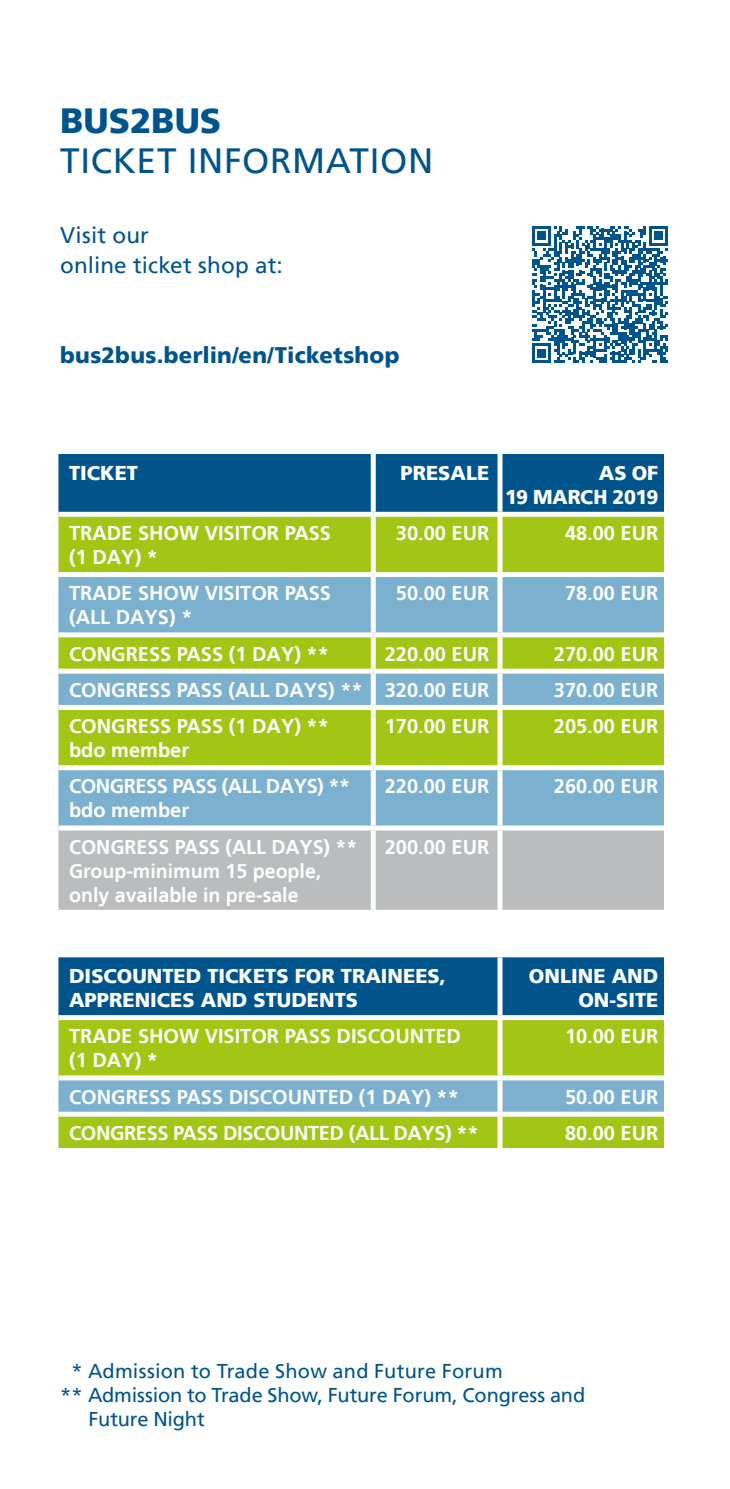
<style>
.page{position:relative;width:730px;height:1489px;background:#fff}
.page>*{position:absolute;margin:0;border:0;box-sizing:border-box;transform-origin:0 0}
.t1{font:35px "Frutiger LT";letter-spacing:.02em;color:#00548c}
.t2{font:900 35px "Frutiger LT";color:#00548c}
.t3{font:900 22.5px "Frutiger LT";letter-spacing:.01em;color:#00548c}
.t4{font:22.5px/30px "Frutiger LT";letter-spacing:.005em;color:#00548c}
.t5{font:700 20px/24px "Frutiger LT";color:#fff}
.t6{font:900 20px/24px "Frutiger LT";color:#fff;text-align:right}
.t7{font:20px "Frutiger LT";letter-spacing:-.005em;color:#00548c}
.t8{font:700 20px "Frutiger LT";letter-spacing:-.02em;color:#fff}
.t9{font:700 20px/24px "Frutiger LT";letter-spacing:-.025em;color:#fff}
</style>
<div class="page">
<svg style="left:532px;top:226px;width:136px;height:137px"></svg>
<div style="left:58px;top:454px;width:606px;height:58px;background:#00548c"></div>
<div style="left:58px;top:517px;width:606px;height:55px;background:#a2c613"></div>
<svg style="left:58px;top:577px;width:606px;height:248px;background:#8ab988"></svg>
<div style="left:58px;top:830px;width:606px;height:79px;background:#bbbcbd"></div>
<div style="left:371px;top:454px;width:5px;height:58px;background:#fff"></div>
<div style="left:497px;top:454px;width:5px;height:58px;background:#fff"></div>
<div style="left:371px;top:517px;width:5px;height:55px;background:#fff"></div>
<div style="left:497px;top:517px;width:5px;height:55px;background:#fff"></div>
<div style="left:371px;top:577px;width:5px;height:55px;background:#fff"></div>
<div style="left:497px;top:577px;width:5px;height:55px;background:#fff"></div>
<div style="left:371px;top:637px;width:5px;height:31px;background:#fff"></div>
<div style="left:497px;top:637px;width:5px;height:31px;background:#fff"></div>
<div style="left:371px;top:673px;width:5px;height:32px;background:#fff"></div>
<div style="left:497px;top:673px;width:5px;height:32px;background:#fff"></div>
<div style="left:371px;top:710px;width:5px;height:55px;background:#fff"></div>
<div style="left:497px;top:710px;width:5px;height:55px;background:#fff"></div>
<div style="left:371px;top:770px;width:5px;height:55px;background:#fff"></div>
<div style="left:497px;top:770px;width:5px;height:55px;background:#fff"></div>
<div style="left:371px;top:830px;width:5px;height:79px;background:#fff"></div>
<div style="left:497px;top:830px;width:5px;height:79px;background:#fff"></div>
<div style="left:58px;top:632px;width:315px;height:5px;background:#fff"></div>
<div style="left:373px;top:632px;width:127px;height:5px;background:#fff"></div>
<div style="left:500px;top:632px;width:171px;height:5px;background:#fff"></div>
<div style="left:58px;top:668px;width:315px;height:5px;background:#fff"></div>
<div style="left:373px;top:668px;width:127px;height:5px;background:#fff"></div>
<div style="left:500px;top:668px;width:171px;height:5px;background:#fff"></div>
<div style="left:58px;top:705px;width:315px;height:5px;background:#fff"></div>
<div style="left:373px;top:705px;width:127px;height:5px;background:#fff"></div>
<div style="left:500px;top:705px;width:171px;height:5px;background:#fff"></div>
<div style="left:58px;top:765px;width:315px;height:5px;background:#fff"></div>
<div style="left:373px;top:765px;width:127px;height:5px;background:#fff"></div>
<div style="left:500px;top:765px;width:171px;height:5px;background:#fff"></div>
<div style="left:58px;top:957px;width:606px;height:58px;background:#00548c"></div>
<div style="left:58px;top:1020px;width:606px;height:127px;background:#a2c613"></div>
<div style="left:58px;top:1080px;width:606px;height:31px;background:#7bb1cf"></div>
<div style="left:497px;top:957px;width:5px;height:58px;background:#fff"></div>
<div style="left:497px;top:1020px;width:5px;height:55px;background:#fff"></div>
<div style="left:497px;top:1080px;width:5px;height:31px;background:#fff"></div>
<div style="left:497px;top:1116px;width:5px;height:31px;background:#fff"></div>
<div style="left:58px;top:1075px;width:442px;height:5px;background:#fff"></div>
<div style="left:500px;top:1075px;width:171px;height:5px;background:#fff"></div>
<div style="left:58px;top:1111px;width:442px;height:5px;background:#fff"></div>
<div style="left:500px;top:1111px;width:171px;height:5px;background:#fff"></div>
<h1 class="t2" style="left:60px;top:99px;width:163px">BUS2BUS</h1>
<h1 class="t1" style="left:60px;top:140px;width:375px">TICKET INFORMATION</h1>
<p class="t4" style="left:60px;top:220px;width:224px">Visit our<br>online ticket shop at:</p>
<p class="t3" style="left:60px;top:341px;width:341px">bus2bus.berlin/en/Ticketshop</p>
<p class="t6" style="left:69px;top:460px;width:70px">TICKET</p>
<p class="t6" style="left:400px;top:460px;width:90px">PRESALE</p>
<p class="t6" style="left:505px;top:460px;width:155px">AS OF<br>19 MARCH 2019</p>
<p class="t5" style="left:69px;top:521px;width:263px">TRADE SHOW VISITOR PASS (1 DAY) *</p>
<p class="t5" style="left:396px;top:521px;width:95px">30.00 EUR</p>
<p class="t5" style="left:565px;top:521px;width:95px">48.00 EUR</p>
<p class="t5" style="left:69px;top:581px;width:263px">TRADE SHOW VISITOR PASS (ALL DAYS) *</p>
<p class="t5" style="left:396px;top:581px;width:95px">50.00 EUR</p>
<p class="t5" style="left:565px;top:581px;width:95px">78.00 EUR</p>
<p class="t5" style="left:69px;top:641px;width:261px">CONGRESS PASS (1 DAY) **</p>
<p class="t5" style="left:385px;top:641px;width:106px">220.00 EUR</p>
<p class="t5" style="left:554px;top:641px;width:106px">270.00 EUR</p>
<p class="t5" style="left:69px;top:678px;width:422px">CONGRESS PASS (ALL DAYS) ** 320.00 EUR</p>
<p class="t5" style="left:554px;top:678px;width:106px">370.00 EUR</p>
<p class="t5" style="left:69px;top:714px;width:261px">CONGRESS PASS (1 DAY) ** bdo member</p>
<p class="t5" style="left:385px;top:714px;width:106px">170.00 EUR</p>
<p class="t5" style="left:554px;top:714px;width:106px">205.00 EUR</p>
<p class="t9" style="left:69px;top:774px;width:283px">CONGRESS PASS (ALL DAYS) ** bdo member</p>
<p class="t5" style="left:385px;top:774px;width:106px">220.00 EUR</p>
<p class="t5" style="left:554px;top:774px;width:106px">260.00 EUR</p>
<p class="t5" style="left:69px;top:834px;width:290px">CONGRESS PASS (ALL DAYS) **<br>Group-minimum 15 people, only available in pre-sale</p>
<p class="t5" style="left:385px;top:834px;width:106px">200.00 EUR</p>
<p class="t6" style="left:69px;top:963px;width:378px;text-align:left">DISCOUNTED TICKETS FOR TRAINEES,<br>APPRENICES AND STUDENTS</p>
<p class="t6" style="left:529px;top:963px;width:131px">ONLINE AND<br>ON-SITE</p>
<p class="t5" style="left:69px;top:1024px;width:393px">TRADE SHOW VISITOR PASS DISCOUNTED (1 DAY) *</p>
<p class="t5" style="left:565px;top:1024px;width:95px">10.00 EUR</p>
<p class="t5" style="left:69px;top:1084px;width:391px">CONGRESS PASS DISCOUNTED (1 DAY) **</p>
<p class="t5" style="left:565px;top:1084px;width:95px">50.00 EUR</p>
<p class="t8" style="left:69px;top:1121px;width:411px">CONGRESS PASS DISCOUNTED (ALL DAYS) **</p>
<p class="t5" style="left:565px;top:1120px;width:95px">80.00 EUR</p>
<p class="t7" style="left:71px;top:1359px;width:433px">* Admission to Trade Show and Future Forum</p>
<p class="t7" style="left:60px;top:1383px;width:526px">** Admission to Trade Show, Future Forum, Congress and</p>
<p class="t7" style="left:89px;top:1407px;width:118px">Future Night</p>
</div>
